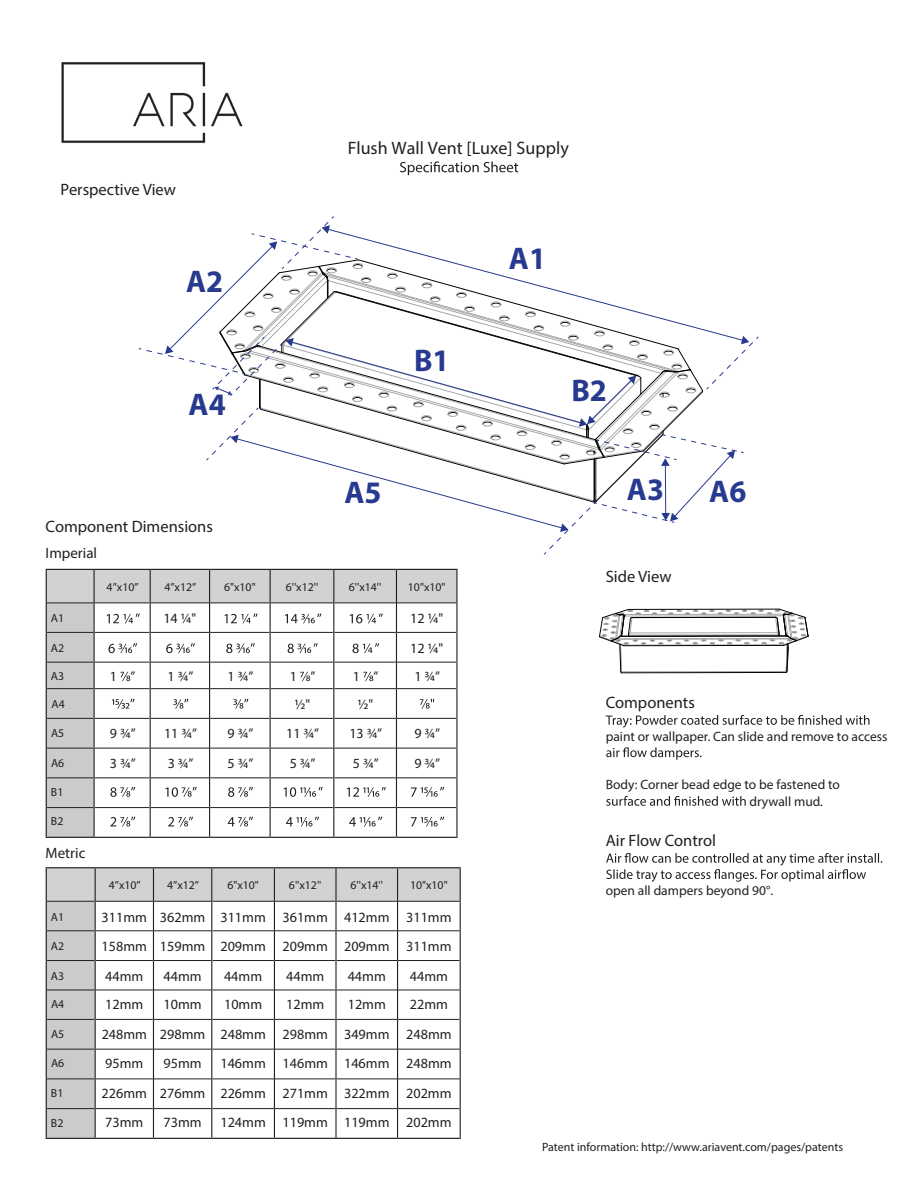
<style>
.page{position:relative;width:918px;height:1188px;background:#fff}
.page>*{position:absolute;margin:0;border:0;box-sizing:border-box;transform-origin:0 0}
.t1{font:700 31.35px "Myriad Pro";color:#283a8f}
.t2{font:18px "Myriad Pro";color:#231f20}
.t3{font:16.5px "Myriad Pro";color:#231f20}
.t4{font:15px "Myriad Pro";color:#231f20}
.t5{font:14.1px "Myriad Pro";color:#231f20}
.t6{font:13.95px "Myriad Pro";color:#231f20}
.t7{font:13.5px/16.2px "Myriad Pro";color:#231f20}
.t8{font:12px "Myriad Pro";color:#231f20}
.t9{font:11.85px "Myriad Pro";color:#231f20}
</style>
<div class="page">
<svg style="left:400px;top:161px;width:118px;height:14px"></svg>
<svg style="left:138px;top:216px;width:621px;height:339px"></svg>
<svg style="left:599px;top:609px;width:210px;height:64px"></svg>
<svg style="left:606px;top:715px;width:264px;height:13px"></svg>
<svg style="left:606px;top:747px;width:96px;height:13px"></svg>
<svg style="left:606px;top:796px;width:140px;height:10px"></svg>
<svg style="left:606px;top:853px;width:276px;height:29px"></svg>
<hr style="left:396px;top:569px;width:62px;height:1px;background:#231f20">
<hr style="left:46px;top:837px;width:48px;height:1px;background:#231f20">
<hr style="left:94px;top:837px;width:56px;height:1px;background:#231f20">
<hr style="left:150px;top:837px;width:60px;height:1px;background:#231f20">
<hr style="left:210px;top:837px;width:60px;height:1px;background:#231f20">
<hr style="left:270px;top:837px;width:64px;height:1px;background:#231f20">
<hr style="left:334px;top:837px;width:62px;height:1px;background:#231f20">
<hr style="left:396px;top:837px;width:62px;height:1px;background:#231f20">
<hr style="left:456px;top:603px;width:2px;height:29px;background:#231f20">
<hr style="left:456px;top:632px;width:2px;height:30px;background:#231f20">
<hr style="left:456px;top:662px;width:2px;height:27px;background:#231f20">
<hr style="left:456px;top:689px;width:2px;height:29px;background:#231f20">
<hr style="left:456px;top:718px;width:2px;height:30px;background:#231f20">
<hr style="left:456px;top:748px;width:2px;height:30px;background:#231f20">
<hr style="left:456px;top:778px;width:2px;height:30px;background:#231f20">
<hr style="left:456px;top:808px;width:2px;height:29px;background:#231f20">
<hr style="left:456px;top:570px;width:2px;height:33px;background:#231f20">
<svg style="left:46px;top:569px;width:411px;height:268px"></svg>
<hr style="left:46px;top:867px;width:49px;height:1px;background:#231f20">
<hr style="left:95px;top:867px;width:58px;height:1px;background:#231f20">
<hr style="left:153px;top:867px;width:59px;height:1px;background:#231f20">
<hr style="left:212px;top:867px;width:62px;height:1px;background:#231f20">
<hr style="left:274px;top:867px;width:62px;height:1px;background:#231f20">
<hr style="left:336px;top:867px;width:62px;height:1px;background:#231f20">
<hr style="left:398px;top:867px;width:63px;height:1px;background:#231f20">
<hr style="left:46px;top:1138px;width:49px;height:1px;background:#231f20">
<hr style="left:95px;top:1138px;width:58px;height:1px;background:#231f20">
<hr style="left:153px;top:1138px;width:59px;height:1px;background:#231f20">
<hr style="left:212px;top:1138px;width:62px;height:1px;background:#231f20">
<hr style="left:274px;top:1138px;width:62px;height:1px;background:#231f20">
<hr style="left:336px;top:1138px;width:62px;height:1px;background:#231f20">
<hr style="left:398px;top:1138px;width:63px;height:1px;background:#231f20">
<svg style="left:46px;top:868px;width:415px;height:270px"></svg>
<img style="left:61px;top:62px;width:182px;height:81px">
<div style="left:26px;top:488px;width:284px;height:78px;background:#fff"></div>
<p class="t3" style="left:61px;top:179px;width:117px">Perspective View</p>
<h1 class="t1" style="left:186px;top:261px;width:39px">A2</h1>
<h1 class="t1" style="left:189px;top:384px;width:39px">A4</h1>
<p class="t3" style="left:46px;top:516px;width:169px">Component Dimensions</p>
<p class="t4" style="left:46px;top:544px;width:53px">Imperial</p>
<p class="t2" style="left:348px;top:137px;width:223px">Flush Wall Vent [Luxe] Supply</p>
<h1 class="t1" style="left:414px;top:340px;width:37px">B1</h1>
<h1 class="t1" style="left:344px;top:472px;width:39px">A5</h1>
<h1 class="t1" style="left:509px;top:238px;width:39px">A1</h1>
<h1 class="t1" style="left:571px;top:370px;width:37px">B2</h1>
<h1 class="t1" style="left:627px;top:469px;width:39px">A3</h1>
<h1 class="t1" style="left:709px;top:471px;width:39px">A6</h1>
<p class="t9" style="left:107px;top:580px;width:33px">4”x10”</p>
<p class="t9" style="left:164px;top:580px;width:33px">4”x12”</p>
<p class="t9" style="left:224px;top:580px;width:33px">6"x10"</p>
<p class="t9" style="left:286px;top:580px;width:34px">6''x12''</p>
<p class="t9" style="left:349px;top:580px;width:34px">6''x14''</p>
<p class="t9" style="left:408px;top:580px;width:39px">10"x10"</p>
<p class="t9" style="left:51px;top:611px;width:15px">A1</p>
<p class="t5" style="left:163px;top:610px;width:35px">14 ¼"</p>
<p class="t5" style="left:410px;top:610px;width:35px">12 ¼"</p>
<p class="t9" style="left:51px;top:641px;width:15px">A2</p>
<p class="t5" style="left:410px;top:640px;width:35px">12 ¼"</p>
<p class="t9" style="left:51px;top:669px;width:15px">A3</p>
<p class="t6" style="left:110px;top:668px;width:27px">1 ”</p>
<p class="t6" style="left:168px;top:668px;width:27px">1 ¾”</p>
<p class="t6" style="left:228px;top:668px;width:27px">1 ¾”</p>
<p class="t6" style="left:290px;top:668px;width:27px">1 ”</p>
<p class="t6" style="left:353px;top:668px;width:27px">1 ”</p>
<p class="t6" style="left:414px;top:668px;width:27px">1 ¾”</p>
<p class="t9" style="left:51px;top:696px;width:15px">A4</p>
<p class="t5" style="left:295px;top:695px;width:17px">½"</p>
<p class="t5" style="left:358px;top:695px;width:17px">½"</p>
<p class="t9" style="left:51px;top:726px;width:15px">A5</p>
<p class="t6" style="left:110px;top:725px;width:27px">9 ¾”</p>
<p class="t6" style="left:164px;top:725px;width:34px">11 ¾”</p>
<p class="t6" style="left:228px;top:725px;width:27px">9 ¾”</p>
<p class="t6" style="left:286px;top:725px;width:34px">11 ¾”</p>
<p class="t6" style="left:349px;top:725px;width:34px">13 ¾”</p>
<p class="t6" style="left:415px;top:725px;width:27px">9 ¾”</p>
<p class="t9" style="left:51px;top:756px;width:15px">A6</p>
<p class="t6" style="left:110px;top:755px;width:27px">3 ¾”</p>
<p class="t6" style="left:168px;top:755px;width:27px">3 ¾”</p>
<p class="t6" style="left:228px;top:755px;width:27px">5 ¾”</p>
<p class="t6" style="left:290px;top:755px;width:27px">5 ¾”</p>
<p class="t6" style="left:353px;top:755px;width:27px">5 ¾”</p>
<p class="t6" style="left:414px;top:755px;width:27px">9 ¾”</p>
<p class="t9" style="left:51px;top:784px;width:14px">B1</p>
<p class="t9" style="left:51px;top:814px;width:14px">B2</p>
<p class="t4" style="left:46px;top:844px;width:41px">Metric</p>
<p class="t9" style="left:109px;top:878px;width:33px">4”x10”</p>
<p class="t9" style="left:167px;top:878px;width:33px">4”x12”</p>
<p class="t9" style="left:227px;top:878px;width:33px">6"x10"</p>
<p class="t9" style="left:289px;top:878px;width:34px">6''x12''</p>
<p class="t9" style="left:351px;top:878px;width:34px">6''x14''</p>
<p class="t9" style="left:410px;top:878px;width:39px">10"x10"</p>
<p class="t9" style="left:51px;top:909px;width:15px">A1</p>
<p class="t5" style="left:102px;top:908px;width:351px">311mm 362mm 311mm 361mm 412mm 311mm</p>
<p class="t9" style="left:51px;top:939px;width:15px">A2</p>
<p class="t5" style="left:102px;top:938px;width:351px">158mm 159mm 209mm 209mm 209mm 311mm</p>
<p class="t9" style="left:51px;top:969px;width:15px">A3</p>
<p class="t5" style="left:105px;top:968px;width:40px">44mm</p>
<p class="t5" style="left:164px;top:968px;width:40px">44mm</p>
<p class="t5" style="left:224px;top:968px;width:40px">44mm</p>
<p class="t5" style="left:286px;top:968px;width:40px">44mm</p>
<p class="t5" style="left:348px;top:968px;width:40px">44mm</p>
<p class="t5" style="left:410px;top:968px;width:40px">44mm</p>
<p class="t9" style="left:51px;top:997px;width:15px">A4</p>
<p class="t5" style="left:105px;top:995px;width:40px">12mm</p>
<p class="t5" style="left:164px;top:995px;width:40px">10mm</p>
<p class="t5" style="left:224px;top:995px;width:40px">10mm</p>
<p class="t5" style="left:286px;top:995px;width:40px">12mm</p>
<p class="t5" style="left:348px;top:995px;width:40px">12mm</p>
<p class="t5" style="left:410px;top:995px;width:40px">22mm</p>
<p class="t9" style="left:51px;top:1026px;width:15px">A5</p>
<p class="t5" style="left:102px;top:1025px;width:351px">248mm 298mm 248mm 298mm 349mm 248mm</p>
<p class="t9" style="left:51px;top:1056px;width:15px">A6</p>
<p class="t5" style="left:105px;top:1055px;width:40px">95mm</p>
<p class="t5" style="left:164px;top:1055px;width:40px">95mm</p>
<p class="t5" style="left:220px;top:1055px;width:233px">146mm 146mm 146mm 248mm</p>
<p class="t9" style="left:51px;top:1086px;width:14px">B1</p>
<p class="t5" style="left:102px;top:1084px;width:351px">226mm 276mm 226mm 271mm 322mm 202mm</p>
<p class="t9" style="left:51px;top:1115px;width:14px">B2</p>
<p class="t5" style="left:105px;top:1114px;width:40px">73mm</p>
<p class="t5" style="left:164px;top:1114px;width:40px">73mm</p>
<p class="t5" style="left:220px;top:1114px;width:233px">124mm 119mm 119mm 202mm</p>
<p class="t3" style="left:606px;top:566px;width:67px">Side View</p>
<p class="t3" style="left:606px;top:693px;width:91px">Components</p>
<p class="t7" style="left:606px;top:728px;width:283px">paint or wallpaper. Can slide and remove to access</p>
<p class="t7" style="left:750px;top:777px;width:92px;text-indent:-144px">Body: Corner bead edge to be fastened to drywall mud.</p>
<p class="t3" style="left:606px;top:831px;width:112px">Air Flow Control</p>
<p class="t7" style="left:606px;top:882px;width:169px">open all dampers beyond 90°.</p>
<p class="t8" style="left:542px;top:1140px;width:302px">Patent information: http://www.ariavent.com/pages/patents</p>
</div>
